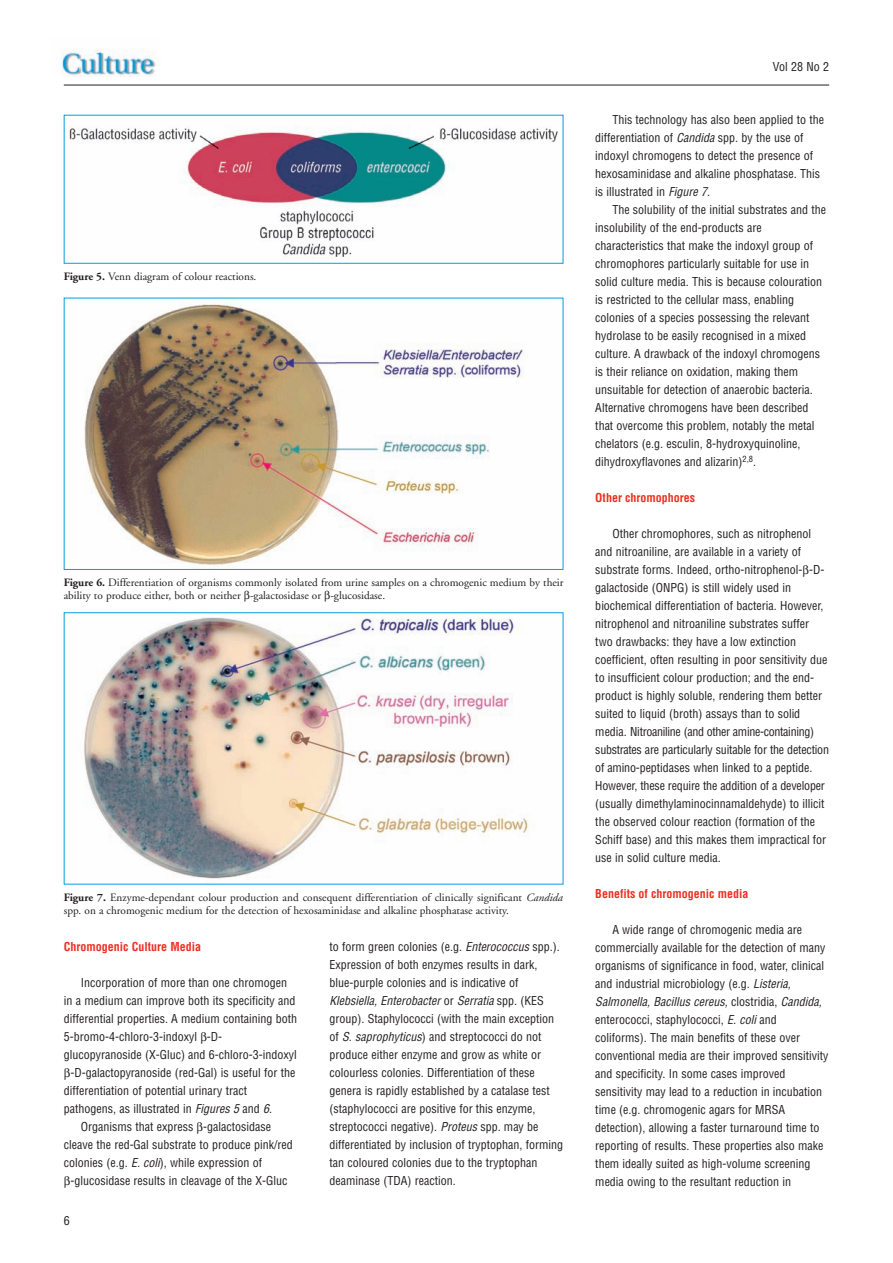
<style>
.page{position:relative;width:893px;height:1263px;background:#fff}
.page>*{position:absolute;margin:0;border:0;box-sizing:border-box;transform-origin:0 0}
.t1{font:condensed 12px/18px "Helvetica";color:#231f20}
.t2{font:700 condensed 12px "Helvetica";color:#ee2e22}
.t3{font:11.25px/12.8px "Adobe Garamond";color:#231f20}
.s1{font-weight:700}
.s2{font-style:italic}
</style>
<div class="page">
<hr style="left:64px;top:85px;width:765px;height:1px;background:#231f20">
<img style="left:62px;top:49px;width:94px;height:28px">
<img style="left:69px;top:126px;width:489px;height:131px">
<div style="left:64px;top:115px;width:499px;height:149px;border:1px solid #069ddc"></div>
<img style="left:84px;top:304px;width:440px;height:261px">
<div style="left:64px;top:298px;width:499px;height:272px;border:1px solid #069ddc"></div>
<img style="left:83px;top:614px;width:445px;height:265px">
<div style="left:64px;top:612px;width:499px;height:272px;border:1px solid #069ddc"></div>
<p class="t3" style="left:64px;top:271px;width:194px"><span class="s1">Figure 5.</span> Venn diagram of colour reactions.</p>
<p class="t3" style="left:64px;top:577px;width:501px"><span class="s1">Figure 6.</span> Differentiation of organisms commonly isolated from urine samples on a chromogenic medium by their ability to produce either, both or neither -galactosidase or -glucosidase.</p>
<p class="t3" style="left:64px;top:892px;width:500px"><span class="s1">Figure 7.</span> Enzyme-dependant colour production and consequent differentiation of clinically significant <span class="s2">Candida </span>spp. on a chromogenic medium for the detection of hexosaminidase and alkaline phosphatase activity.</p>
<p class="t2" style="left:64px;top:940px;width:139px">Chromogenic Culture Media</p>
<p class="t1" style="left:81px;top:974px;width:208px">Incorporation of more than one chromogen</p>
<p class="t1" style="left:64px;top:992px;width:233px">in a medium can improve both its specificity and</p>
<p class="t1" style="left:64px;top:1010px;width:235px">differential properties. A medium containing both</p>
<p class="t1" style="left:64px;top:1028px;width:160px">5-bromo-4-chloro-3-indoxyl -D-</p>
<p class="t1" style="left:64px;top:1046px;width:235px">glucopyranoside (X-Gluc) and 6-chloro-3-indoxyl</p>
<p class="t1" style="left:70px;top:1064px;width:227px">-D-galactopyranoside (red-Gal) is useful for the</p>
<p class="t1" style="left:64px;top:1082px;width:185px">differentiation of potential urinary tract</p>
<p class="t1" style="left:64px;top:1100px;width:210px">pathogens, as illustrated in <span class="s2">Figures 5</span> and <span class="s2">6</span>.</p>
<p class="t1" style="left:81px;top:1118px;width:192px">Organisms that express -galactosidase</p>
<p class="t1" style="left:64px;top:1136px;width:230px">cleave the red-Gal substrate to produce pink/red</p>
<p class="t1" style="left:64px;top:1154px;width:200px">colonies (e.g. <span class="s2">E. coli</span>), while expression of</p>
<p class="t1" style="left:70px;top:1172px;width:218px">-glucosidase results in cleavage of the X-Gluc</p>
<p class="t1" style="left:64px;top:1212px;width:7px">6</p>
<p class="t1" style="left:330px;top:938px;width:235px">to form green colonies (e.g. <span class="s2">Enterococcus</span> spp.).<br>Expression of both enzymes results in dark, blue-purple colonies and is indicative of <span class="s2">Klebsiella, Enterobacter</span> or <span class="s2">Serratia</span> spp. (KES group). Staphylococci (with the main exception of <span class="s2">S. saprophyticus</span>) and streptococci do not produce either enzyme and grow as white or colourless colonies. Differentiation of these genera is rapidly established by a catalase test (staphylococci are positive for this enzyme, streptococci negative). <span class="s2">Proteus</span> spp. may be differentiated by inclusion of tryptophan, forming tan coloured colonies due to the tryptophan deaminase (TDA) reaction.</p>
<p class="t1" style="left:773px;top:58px;width:58px">Vol 28 No 2</p>
<p class="t1" style="left:595px;top:111px;width:230px;text-indent:17px">This technology has also been applied to the differentiation of <span class="s2">Candida</span> spp. by the use of indoxyl chromogens to detect the presence of hexosaminidase and alkaline phosphatase. This is illustrated in <span class="s2">Figure 7</span>.</p>
<p class="t1" style="left:595px;top:201px;width:232px;text-indent:17px">The solubility of the initial substrates and the insolubility of the end-products are characteristics that make the indoxyl group of chromophores particularly suitable for use in solid culture media. This is because colouration is restricted to the cellular mass, enabling colonies of a species possessing the relevant hydrolase to be easily recognised in a mixed culture. A drawback of the indoxyl chromogens is their reliance on oxidation, making them unsuitable for detection of anaerobic bacteria.<br>Alternative chromogens have been described that overcome this problem, notably the metal chelators (e.g. esculin, 8-hydroxyquinoline, dihydroxyflavones and alizarin)<sup>2,8</sup>.</p>
<p class="t2" style="left:595px;top:491px;width:101px">Other chromophores</p>
<p class="t1" style="left:595px;top:525px;width:235px;text-indent:17px">Other chromophores, such as nitrophenol and nitroaniline, are available in a variety of substrate forms. Indeed, ortho-nitrophenol- -D&shy;galactoside (ONPG) is still widely used in biochemical differentiation of bacteria. However, nitrophenol and nitroaniline substrates suffer two drawbacks: they have a low extinction coefficient, often resulting in poor sensitivity due to insufficient colour production; and the end&shy;product is highly soluble, rendering them better suited to liquid (broth) assays than to solid media. Nitroaniline (and other amine-containing) substrates are particularly suitable for the detection of amino-peptidases when linked to a peptide.<br>However, these require the addition of a developer (usually dimethylaminocinnamaldehyde) to illicit the observed colour reaction (formation of the Schiff base) and this makes them impractical for use in solid culture media.</p>
<p class="t2" style="left:595px;top:887px;width:155px">Benefits of chromogenic media</p>
<p class="t1" style="left:595px;top:921px;width:235px;text-indent:17px">A wide range of chromogenic media are commercially available for the detection of many organisms of significance in food, water, clinical and industrial microbiology (e.g. <span class="s2">Listeria, Salmonella, Bacillus cereus,</span> clostridia, <span class="s2">Candida, </span>enterococci, staphylococci, <span class="s2">E. coli</span> and coliforms). The main benefits of these over conventional media are their improved sensitivity and specificity. In some cases improved sensitivity may lead to a reduction in incubation time (e.g. chromogenic agars for MRSA detection), allowing a faster turnaround time to reporting of results. These properties also make them ideally suited as high-volume screening media owing to the resultant reduction in</p>
</div>
